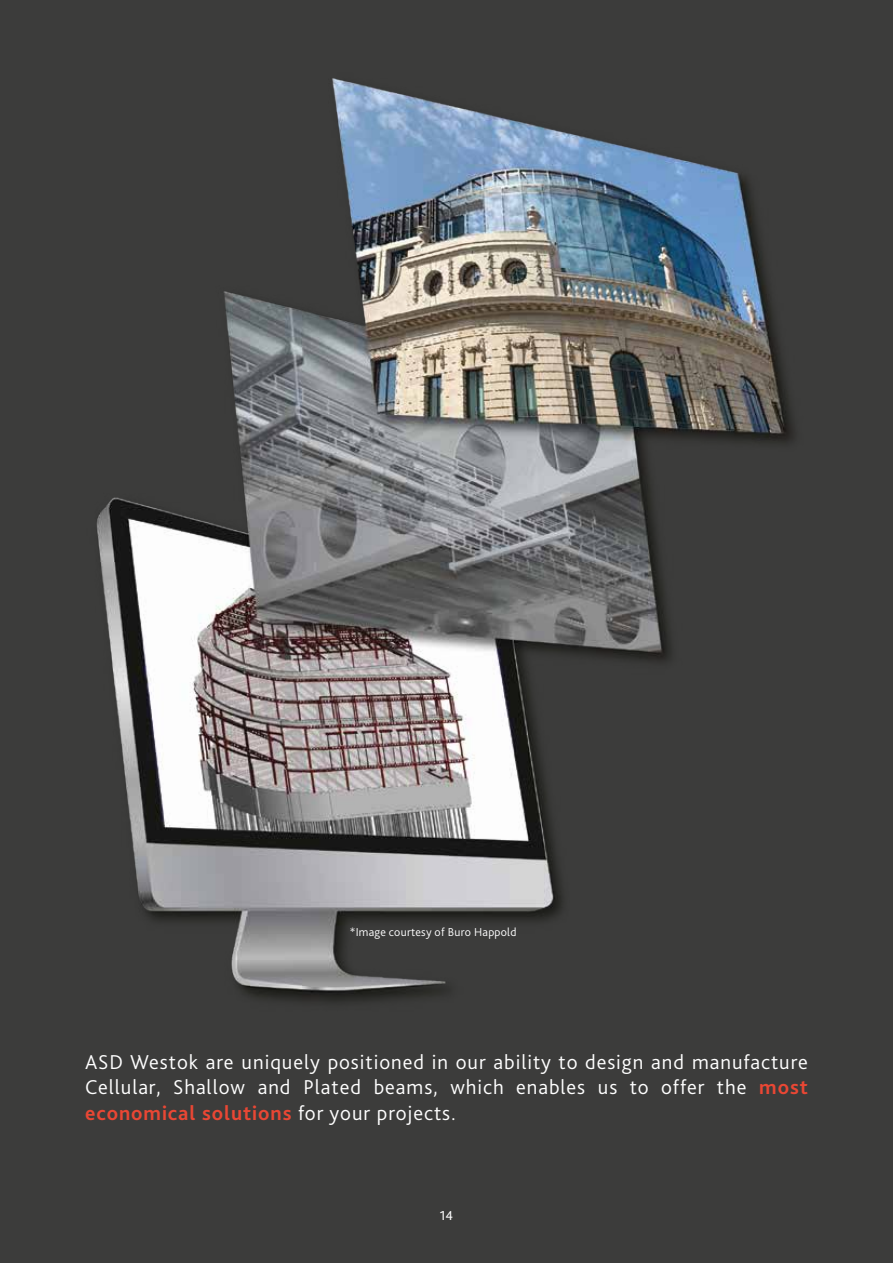
<style>
.page{position:relative;width:893px;height:1263px;background:#3c3c3b}
.page>*{position:absolute;margin:0;border:0;box-sizing:border-box;transform-origin:0 0}
.t1{font:300 21px/25.5px "Kl Bliss";letter-spacing:.045em;color:#fff;text-align:justify}
.t2{font:13.5px "Kl Bliss";color:#fff}
.t3{font:300 12px "Kl Bliss";letter-spacing:.02em;color:#fff}
.s1{font-weight:700;color:#e94734}
</style>
<div class="page">
<img style="left:96px;top:78px;width:698px;height:925px">
<p class="t3" style="left:350px;top:925px;width:168px">*Image courtesy of Buro Happold</p>
<p class="t1" style="left:85px;top:1048px;width:724px">ASD Westok are uniquely positioned in our ability to design and manufacture Cellular, Shallow and Plated beams, which enables us to offer the <span class="s1">most economical solutions</span> for your projects.</p>
<p class="t2" style="left:440px;top:1207px;width:15px">14</p>
</div>
